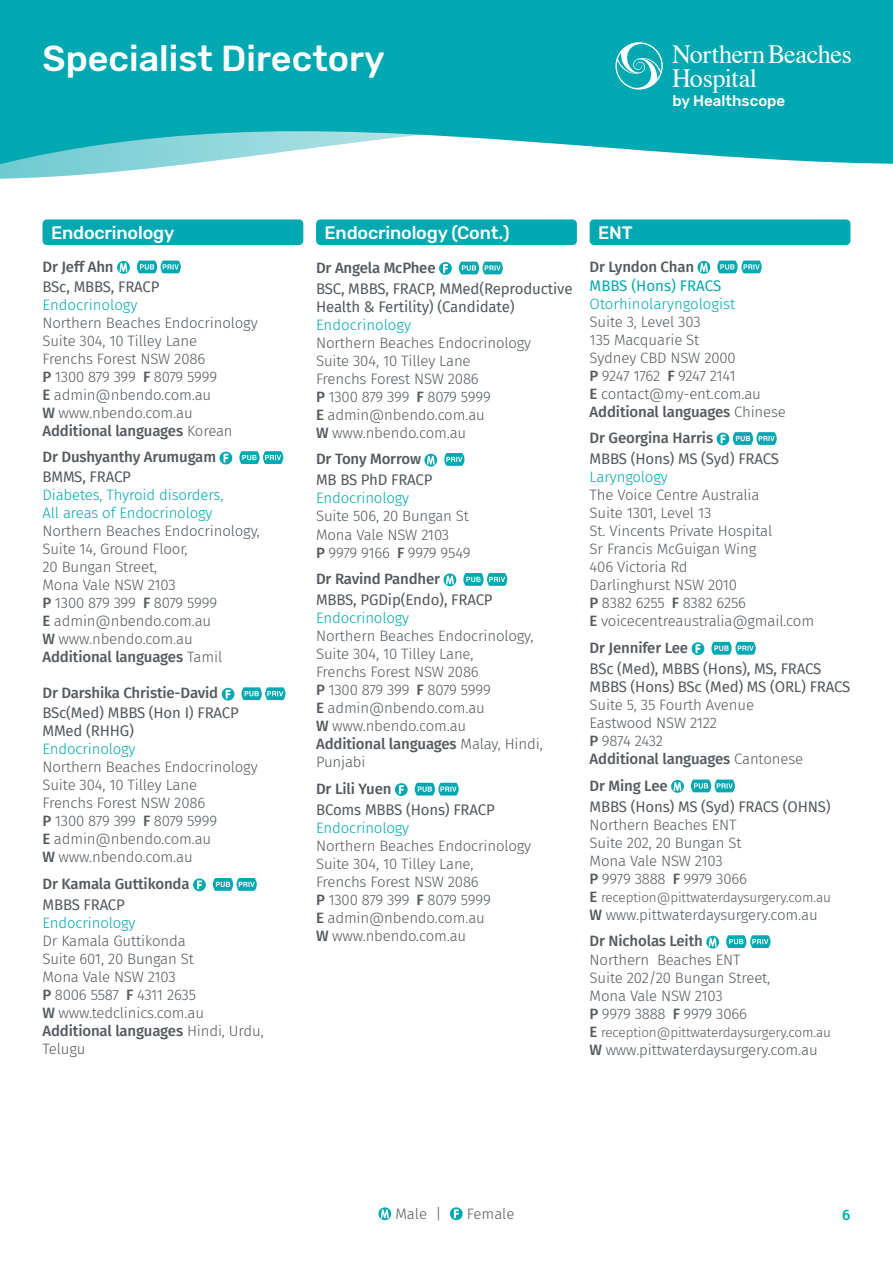
<style>
.page{position:relative;width:893px;height:1263px;background:#fff}
.page>*{position:absolute;margin:0;border:0;box-sizing:border-box;transform-origin:0 0}
.t1{font:500 36px "Rubik";color:#fff}
.t2{font:26.25px/23.5px "Times";letter-spacing:-.015em;color:#fff}
.t3{font:500 18px "Rubik";letter-spacing:-.01em;color:#fff}
.t4{font:500 15.15px "Rubik";color:#fff}
.t5{font:300 15px/18px "Fira Sans";letter-spacing:-.01em;color:#53595f}
.t6{font:15px/18px "Fira Sans";letter-spacing:-.01em;color:#53595f}
.t7{font:500 15px "Fira Sans";letter-spacing:-.01em;color:#53595f}
.t8{font:300 15px/18px "Fira Sans";letter-spacing:-.01em;color:#00a8b1}
.t9{font:15px "Fira Sans";color:#00a8b1}
.t10{font:500 15px "Fira Sans";color:#00a8b1}
.t11{font:300 13.5px "Fira Sans";letter-spacing:-.01em;color:#53595f}
.s1{font-weight:500}
.s2{font-weight:500;font-size:15px}
</style>
<div class="page">
<svg style="left:0;top:170px;width:133px;height:9px"></svg>
<svg style="left:0;top:0;width:893px;height:170px;fill:#00a8b1"></svg>
<svg style="left:615px;top:42px;width:48px;height:48px"></svg>
<svg style="left:378px;top:1207px;width:13px;height:13px"></svg>
<svg style="left:450px;top:1207px;width:13px;height:13px"></svg>
<div style="left:43px;top:219px;width:260px;height:26px;background:#00a8b1;border-radius:4px"></div>
<svg style="left:117px;top:261px;width:13px;height:13px"></svg>
<svg style="left:137px;top:261px;width:44px;height:12px"></svg>
<svg style="left:220px;top:452px;width:12px;height:12px"></svg>
<svg style="left:239px;top:451px;width:44px;height:13px"></svg>
<svg style="left:222px;top:688px;width:12px;height:12px"></svg>
<svg style="left:242px;top:687px;width:43px;height:13px"></svg>
<svg style="left:193px;top:878px;width:13px;height:13px"></svg>
<svg style="left:213px;top:878px;width:44px;height:13px"></svg>
<div style="left:316px;top:219px;width:261px;height:26px;background:#00a8b1;border-radius:4px"></div>
<svg style="left:439px;top:262px;width:13px;height:13px"></svg>
<svg style="left:459px;top:262px;width:44px;height:12px"></svg>
<svg style="left:424px;top:454px;width:13px;height:12px"></svg>
<svg style="left:444px;top:453px;width:20px;height:13px"></svg>
<svg style="left:444px;top:573px;width:12px;height:13px"></svg>
<svg style="left:463px;top:573px;width:44px;height:13px"></svg>
<svg style="left:395px;top:783px;width:13px;height:13px"></svg>
<svg style="left:415px;top:783px;width:44px;height:12px"></svg>
<div style="left:590px;top:219px;width:260px;height:26px;background:#00a8b1;border-radius:4px"></div>
<svg style="left:697px;top:261px;width:13px;height:13px"></svg>
<svg style="left:717px;top:261px;width:45px;height:12px"></svg>
<svg style="left:717px;top:432px;width:60px;height:13px"></svg>
<svg style="left:692px;top:642px;width:12px;height:13px"></svg>
<svg style="left:711px;top:642px;width:45px;height:13px"></svg>
<svg style="left:671px;top:780px;width:13px;height:13px"></svg>
<svg style="left:691px;top:779px;width:44px;height:13px"></svg>
<svg style="left:706px;top:936px;width:13px;height:12px"></svg>
<svg style="left:726px;top:935px;width:44px;height:13px"></svg>
<h1 class="t1" style="left:43px;top:38px;width:344px">Specialist Directory</h1>
<h2 class="t2" style="left:672px;top:40px;width:181px">NorthernBeaches<br>Hospital</h2>
<p class="t4" style="left:672px;top:92px;width:114px">by Healthscope</p>
<p class="t3" style="left:51px;top:222px;width:125px">Endocrinology</p>
<p class="t7" style="left:43px;top:254px;width:73px">Dr Jeff Ahn</p>
<p class="t6" style="left:43px;top:277px;width:118px">BSc, MBBS, FRACP</p>
<p class="t8" style="left:43px;top:295px;width:96px">Endocrinology</p>
<p class="t5" style="left:43px;top:313px;width:217px">Northern Beaches Endocrinology<br>Suite 304, 10 Tilley Lane<br>Frenchs Forest NSW 2086<br><span class="s1">P</span> 1300 879 399 <span class="s1">F</span> 8079 5999<br><span class="s1">E</span> admin@nbendo.com.au<br><span class="s1">W</span> www.nbendo.com.au<br><span class="s1">Additional languages</span> Korean</p>
<p class="t7" style="left:43px;top:445px;width:175px">Dr Dushyanthy Arumugam</p>
<p class="t6" style="left:43px;top:468px;width:90px">BMMS, FRACP</p>
<p class="t8" style="left:43px;top:486px;width:182px">Diabetes, Thyroid disorders,<br>All areas of Endocrinology</p>
<p class="t5" style="left:43px;top:522px;width:219px">Northern Beaches Endocrinology,<br>Suite 14, Ground Floor,<br>20 Bungan Street,<br>Mona Vale NSW 2103<br><span class="s1">P</span> 1300 879 399 <span class="s1">F</span> 8079 5999<br><span class="s1">E</span> admin@nbendo.com.au<br><span class="s1">W</span> www.nbendo.com.au<br><span class="s1">Additional languages</span> Tamil</p>
<p class="t7" style="left:43px;top:681px;width:177px">Dr Darshika Christie-David</p>
<p class="t6" style="left:43px;top:704px;width:198px">BSc(Med) MBBS (Hon I) FRACP<br>MMed (RHHG)</p>
<p class="t8" style="left:43px;top:740px;width:95px">Endocrinology</p>
<p class="t5" style="left:43px;top:758px;width:217px">Northern Beaches Endocrinology<br>Suite 304, 10 Tilley Lane<br>Frenchs Forest NSW 2086<br><span class="s1">P</span> 1300 879 399 <span class="s1">F</span> 8079 5999<br><span class="s1">E</span> admin@nbendo.com.au<br><span class="s1">W</span> www.nbendo.com.au</p>
<p class="t7" style="left:43px;top:872px;width:149px">Dr Kamala Guttikonda</p>
<p class="t6" style="left:43px;top:895px;width:84px">MBBS FRACP</p>
<p class="t8" style="left:43px;top:914px;width:95px">Endocrinology</p>
<p class="t5" style="left:43px;top:932px;width:223px">Dr Kamala Guttikonda<br>Suite 601, 20 Bungan St<br>Mona Vale NSW 2103<br><span class="s1">P</span> 8006 5587 <span class="s1">F</span> 4311 2635<br><span class="s1">W</span> www.tedclinics.com.au<br><span class="s1">Additional languages</span> Hindi, Urdu,<br>Telugu</p>
<p class="t3" style="left:325px;top:222px;width:186px">Endocrinology (Cont.)</p>
<p class="t7" style="left:316px;top:255px;width:121px">Dr Angela McPhee</p>
<p class="t6" style="left:316px;top:279px;width:258px">BSC, MBBS, FRACP, MMed(Reproductive<br>Health &amp; Fertility) (Candidate)</p>
<p class="t8" style="left:316px;top:315px;width:96px">Endocrinology</p>
<p class="t5" style="left:316px;top:333px;width:217px">Northern Beaches Endocrinology<br>Suite 304, 10 Tilley Lane<br>Frenchs Forest NSW 2086<br><span class="s1">P</span> 1300 879 399 <span class="s1">F</span> 8079 5999<br><span class="s1">E</span> admin@nbendo.com.au<br><span class="s1">W</span> www.nbendo.com.au</p>
<p class="t7" style="left:316px;top:447px;width:106px">Dr Tony Morrow</p>
<p class="t6" style="left:316px;top:471px;width:118px">MB BS PhD FRACP</p>
<p class="t8" style="left:316px;top:489px;width:95px">Endocrinology</p>
<p class="t5" style="left:316px;top:507px;width:156px">Suite 506, 20 Bungan St<br>Mona Vale NSW 2103<br><span class="s1">P</span> 9979 9166 <span class="s1">F</span> 9979 9549</p>
<p class="t7" style="left:316px;top:567px;width:126px">Dr Ravind Pandher</p>
<p class="t6" style="left:316px;top:590px;width:178px">MBBS, PGDip(Endo), FRACP</p>
<p class="t8" style="left:316px;top:609px;width:95px">Endocrinology</p>
<p class="t5" style="left:316px;top:627px;width:228px">Northern Beaches Endocrinology,<br>Suite 304, 10 Tilley Lane,<br>Frenchs Forest NSW 2086<br><span class="s1">P</span> 1300 879 399 <span class="s1">F</span> 8079 5999<br><span class="s1">E</span> admin@nbendo.com.au<br><span class="s1">W</span> www.nbendo.com.au<br><span class="s1">Additional languages</span> Malay, Hindi,<br>Punjabi</p>
<p class="t7" style="left:316px;top:776px;width:77px">Dr Lili Yuen</p>
<p class="t6" style="left:316px;top:800px;width:180px">BComs MBBS (Hons) FRACP</p>
<p class="t8" style="left:316px;top:819px;width:95px">Endocrinology</p>
<p class="t5" style="left:316px;top:837px;width:217px">Northern Beaches Endocrinology<br>Suite 304, 10 Tilley Lane,<br>Frenchs Forest NSW 2086<br><span class="s1">P</span> 1300 879 399 <span class="s1">F</span> 8079 5999<br><span class="s1">E</span> admin@nbendo.com.au<br><span class="s1">W</span> www.nbendo.com.au</p>
<p class="t3" style="left:598px;top:222px;width:36px">ENT</p>
<p class="t7" style="left:590px;top:254px;width:106px">Dr Lyndon Chan</p>
<p class="t9" style="left:590px;top:274px;width:133px">MBBS (Hons) FRACS</p>
<p class="t8" style="left:590px;top:294px;width:147px">Otorhinolaryngologist</p>
<p class="t5" style="left:590px;top:312px;width:198px">Suite 3, Level 303<br>135 Macquarie St<br>Sydney CBD NSW 2000<br><span class="s1">P</span> 9247 1762 <span class="s1">F</span> 9247 2141<br><span class="s1">E</span> contact@my-ent.com.au<br><span class="s1">Additional languages</span> Chinese</p>
<p class="t7" style="left:590px;top:426px;width:125px">Dr Georgina Harris</p>
<p class="t6" style="left:590px;top:450px;width:191px">MBBS (Hons) MS (Syd) FRACS</p>
<p class="t8" style="left:590px;top:468px;width:80px">Laryngology</p>
<p class="t5" style="left:590px;top:486px;width:226px">The Voice Centre Australia<br>Suite 1301, Level 13<br>St. Vincents Private Hospital<br>Sr Francis McGuigan Wing<br>406 Victoria Rd<br>Darlinghurst NSW 2010<br><span class="s1">P</span> 8382 6255 <span class="s1">F</span> 8382 6256<br><span class="s1">E</span> voicecentreaustralia@gmail.com</p>
<p class="t7" style="left:590px;top:635px;width:100px">Dr Jennifer Lee</p>
<p class="t6" style="left:590px;top:659px;width:262px">BSc (Med), MBBS (Hons), MS, FRACS<br>MBBS (Hons) BSc (Med) MS (ORL) FRACS</p>
<p class="t5" style="left:590px;top:696px;width:215px">Suite 5, 35 Fourth Avenue<br>Eastwood NSW 2122<br><span class="s1">P</span> 9874 2432<br><span class="s1">Additional languages</span> Cantonese</p>
<p class="t7" style="left:590px;top:773px;width:80px">Dr Ming Lee</p>
<p class="t6" style="left:590px;top:797px;width:243px">MBBS (Hons) MS (Syd) FRACS (OHNS)</p>
<p class="t5" style="left:590px;top:815px;width:159px">Northern Beaches ENT<br>Suite 202, 20 Bungan St<br>Mona Vale NSW 2103<br><span class="s1">P</span> 9979 3888 <span class="s1">F</span> 9979 3066</p>
<p class="t11" style="left:590px;top:887px;width:243px"><span class="s2">E</span> reception@pittwaterdaysurgery.com.au</p>
<p class="t5" style="left:590px;top:901px;width:230px;line-height:26.5px"><span class="s1">W</span> www.pittwaterdaysurgery.com.au<br><span class="s1">Dr Nicholas Leith</span></p>
<p class="t5" style="left:590px;top:951px;width:182px">Northern Beaches ENT<br>Suite 202/20 Bungan Street,<br>Mona Vale NSW 2103<br><span class="s1">P</span> 9979 3888 <span class="s1">F</span> 9979 3066</p>
<p class="t11" style="left:590px;top:1023px;width:243px"><span class="s2">E</span> reception@pittwaterdaysurgery.com.au</p>
<p class="t5" style="left:590px;top:1041px;width:230px"><span class="s1">W</span> www.pittwaterdaysurgery.com.au</p>
<p class="t5" style="left:395px;top:1205px;width:48px">Male |</p>
<p class="t5" style="left:467px;top:1205px;width:49px">Female</p>
<p class="t10" style="left:842px;top:1203px;width:10px">6</p>
</div>
